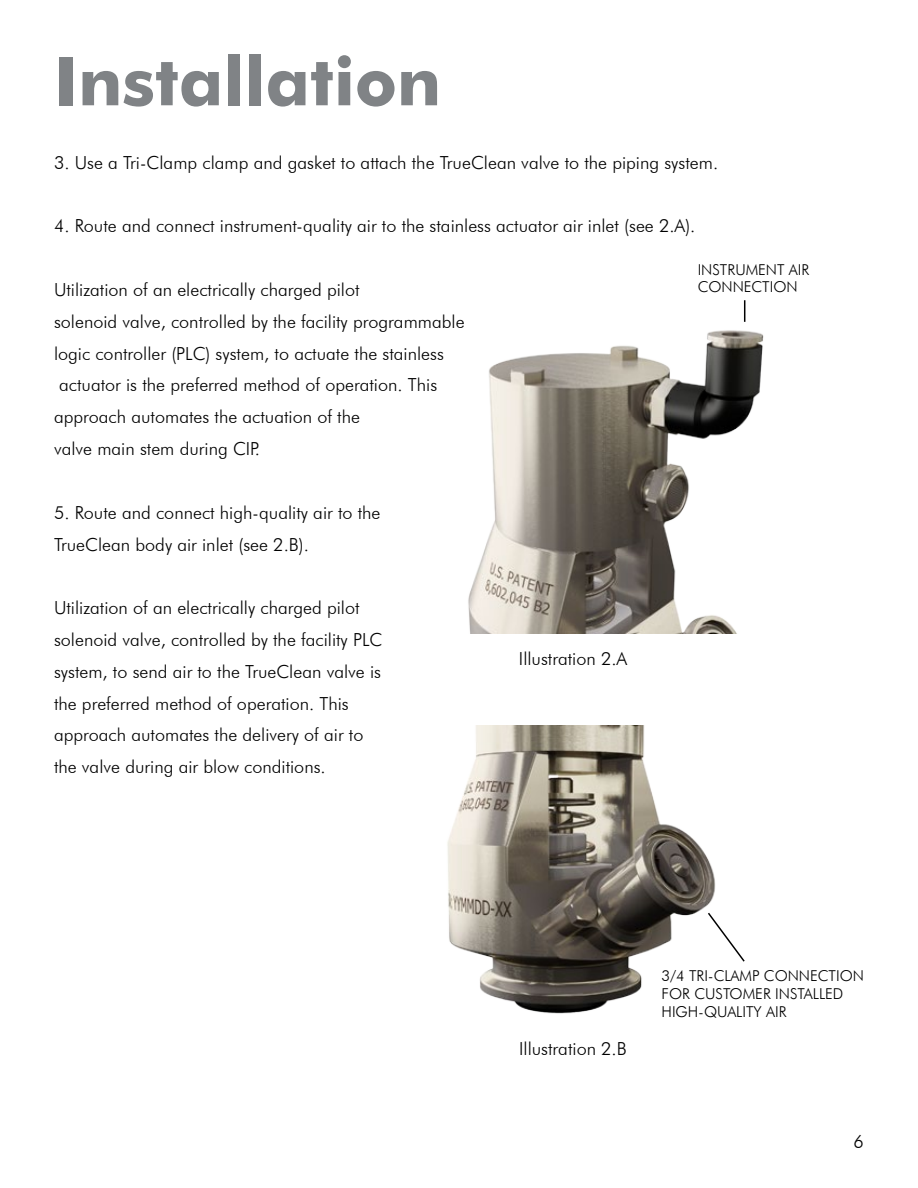
<style>
.page{position:relative;width:918px;height:1188px;background:#fff}
.page>*{position:absolute;margin:0;border:0;box-sizing:border-box;transform-origin:0 0}
.t1{font:700 67.5px "Futura BT";color:#808386}
.t2{font:300 18px/31.8px "Futura BT";color:#000}
.t3{font:300 15px/18px "Futura BT";color:#000}
</style>
<div class="page">
<img style="left:468px;top:315px;width:296px;height:318px">
<img style="left:447px;top:725px;width:269px;height:289px">
<svg style="left:744px;top:300px;width:1px;height:22px"></svg>
<svg style="left:706px;top:911px;width:39px;height:52px"></svg>
<h1 class="t1" style="left:54px;top:40px;width:389px">Installation</h1>
<p class="t2" style="left:54px;top:146px;width:662px">3. Use a Tri-Clamp clamp and gasket to attach the TrueClean valve to the piping system.</p>
<p class="t2" style="left:54px;top:210px;width:640px">4. Route and connect instrument-quality air to the stainless actuator air inlet (see 2.A).</p>
<p class="t2" style="left:54px;top:274px;width:412px">Utilization of an electrically charged pilot<br>solenoid valve, controlled by the facility programmable logic controller (PLC) system, to actuate the stainless actuator is the preferred method of operation. This approach automates the actuation of the<br>valve main stem during CIP.</p>
<p class="t2" style="left:54px;top:496px;width:328px">5. Route and connect high-quality air to the<br>TrueClean body air inlet (see 2. B).</p>
<p class="t2" style="left:54px;top:592px;width:330px">Utilization of an electrically charged pilot solenoid valve, controlled by the facility PLC system, to send air to the TrueClean valve is the preferred method of operation. This approach automates the delivery of air to the valve during air blow conditions.</p>
<p class="t2" style="left:519px;top:643px;width:110px">Illustration 2.A</p>
<p class="t3" style="left:698px;top:261px;width:113px;line-height:16.8px">INSTRUMENT AIR<br>CONNECTION</p>
<p class="t2" style="left:519px;top:1032px;width:109px">Illustration 2. B</p>
<p class="t3" style="left:662px;top:967px;width:204px">3/4 TRI-CLAMP CONNECTION<br>FOR CUSTOMER INSTALLED<br>HIGH-QUALITY AIR</p>
<p class="t2" style="left:854px;top:1126px;width:12px">6</p>
</div>
